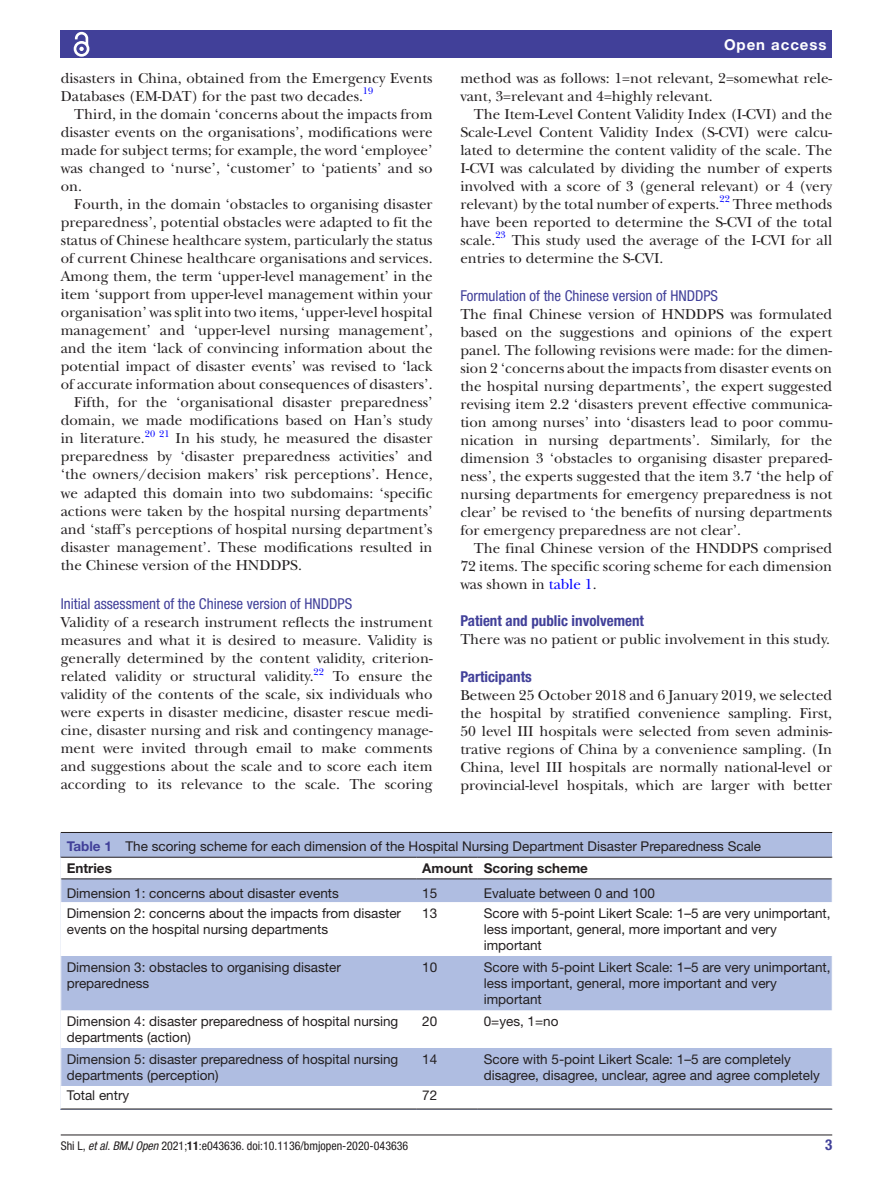
<style>
.page{position:relative;width:893px;height:1191px;background:#fff}
.page>*{position:absolute;margin:0;border:0;box-sizing:border-box;transform-origin:0 0}
.t1{font:15px/18px "New Baskerville";color:#231f20;text-align:justify}
.t2{font:condensed 15px "Helvetica Neue LT Std";color:#414099}
.t3{font:700 condensed 15px "Helvetica Neue LT Std";color:#414099}
.t4{font:700 15px "Helvetica Neue LT Std";letter-spacing:.065em;color:#fff}
.t5{font:13.5px/16.2px "Helvetica Neue LT Std";color:#231f20}
.t6{font:700 13.5px "Helvetica Neue LT Std";color:#231f20}
.t7{font:condensed 12px "Helvetica Neue LT Std";color:#231f20}
.t8{font:9.9px "New Baskerville";color:#00f}
.s1{color:#00f}
.s2{font-weight:700;color:#414099}
.s3{font-weight:700}
.s4{font-style:italic}
</style>
<div class="page">
<hr style="left:61px;top:1134px;width:771px;height:1px;background:#231f20">
<div style="left:61px;top:31px;width:771px;height:27px;background:#414099"></div>
<svg style="left:73px;top:31px;width:17px;height:26px"></svg>
<div style="left:61px;top:833px;width:771px;height:276px;background:#afbde1"></div>
<hr style="left:61px;top:832px;width:771px;height:1px;background:#231f20">
<div style="left:61px;top:858px;width:771px;height:250px;background:#fff"></div>
<svg style="left:61px;top:879px;width:771px;height:206px"></svg>
<hr style="left:61px;top:857px;width:355px;height:1px;background:#231f20">
<hr style="left:61px;top:878px;width:355px;height:1px;background:#231f20">
<hr style="left:416px;top:857px;width:62px;height:1px;background:#231f20">
<hr style="left:416px;top:878px;width:62px;height:1px;background:#231f20">
<hr style="left:478px;top:857px;width:354px;height:1px;background:#231f20">
<hr style="left:478px;top:878px;width:354px;height:1px;background:#231f20">
<hr style="left:61px;top:1108px;width:355px;height:1px;background:#231f20">
<hr style="left:416px;top:1108px;width:62px;height:1px;background:#231f20">
<hr style="left:478px;top:1108px;width:354px;height:1px;background:#231f20">
<svg style="left:60px;top:857px;width:1px;height:45px"></svg>
<svg style="left:60px;top:1085px;width:1px;height:23px"></svg>
<p class="t1" style="left:61px;top:69px;width:373px">disasters in China, obtained from the Emergency Events<br>Databases (EM-DAT) for the past two decades.</p>
<p class="t8" style="left:363px;top:85px;width:12px">19</p>
<p class="t1" style="left:61px;top:105px;width:373px;text-indent:14px">Third, in the domain ‘concerns about the impacts from disaster events on the organisations’, modifications were made for subject terms; for example, the word ‘employee’ was changed to ‘nurse’, ‘customer’ to ‘patients’ and so on.</p>
<p class="t1" style="left:74px;top:195px;width:360px">Fourth, in the domain ‘obstacles to organising disaster</p>
<p class="t1" style="left:61px;top:213px;width:373px">preparedness’, potential obstacles were adapted to fit the</p>
<p class="t1" style="left:61px;top:231px;width:373px">status of Chinese healthcare system, particularly the status</p>
<p class="t1" style="left:61px;top:249px;width:373px">of current Chinese healthcare organisations and services.</p>
<p class="t1" style="left:61px;top:267px;width:373px">Among them, the term ‘upper-level management’ in the</p>
<p class="t1" style="left:61px;top:285px;width:373px">item ‘support from upper-level management within your</p>
<p class="t1" style="left:61px;top:303px;width:373px">organisation’ was split into two items, ‘upper-level hospital</p>
<p class="t1" style="left:61px;top:321px;width:373px">management’ and ‘upper-level nursing management’,</p>
<p class="t1" style="left:61px;top:339px;width:373px">and the item ‘lack of convincing information about the</p>
<p class="t1" style="left:61px;top:357px;width:373px">potential impact of disaster events’ was revised to ‘lack</p>
<p class="t1" style="left:61px;top:375px;width:373px">of accurate information about consequences of disasters’.</p>
<p class="t1" style="left:74px;top:393px;width:360px">Fifth, for the ‘organisational disaster preparedness’</p>
<p class="t1" style="left:61px;top:412px;width:373px">domain, we made modifications based on Han’s study</p>
<p class="t1" style="left:61px;top:430px;width:86px">in literature.</p>
<p class="t8" style="left:145px;top:428px;width:26px">20 21</p>
<p class="t1" style="left:61px;top:430px;width:373px;text-indent:115px">In his study, he measured the disaster preparedness by ‘disaster preparedness activities’ and ‘the owners/decision makers’ risk perceptions’. Hence, we adapted this domain into two subdomains: ‘specific actions were taken by the hospital nursing departments’ and ‘staff’s perceptions of hospital nursing department’s disaster management’. These modifications resulted in the Chinese version of the HNDDPS.</p>
<p class="t2" style="left:61px;top:595px;width:293px">Initial assessment of the Chinese version of HNDDPS</p>
<p class="t1" style="left:61px;top:613px;width:373px">Validity of a research instrument reflects the instrument measures and what it is desired to measure. Validity is generally determined by the content validity, criterion&shy;related validity or structural validity.<sup>22</sup></p>
<p class="t1" style="left:61px;top:667px;width:373px;text-indent:272px">To ensure the validity of the contents of the scale, six individuals who were experts in disaster medicine, disaster rescue medi&shy;cine, disaster nursing and risk and contingency manage&shy;ment were invited through email to make comments and suggestions about the scale and to score each item according to its relevance to the scale. The scoring</p>
<p class="t4" style="left:724px;top:35px;width:104px">Open access</p>
<p class="t1" style="left:460px;top:69px;width:373px">method was as follows: 1=not relevant, 2=somewhat rele&shy;vant, 3=relevant and 4=highly relevant.</p>
<p class="t1" style="left:460px;top:105px;width:373px;text-indent:14px">The Item-Level Content Validity Index (I-CVI) and the Scale-Level Content Validity Index (S-CVI) were calcu&shy;lated to determine the content validity of the scale. The I-CVI was calculated by dividing the number of experts involved with a score of 3 (general relevant) or 4 (very relevant) by the total number of experts.</p>
<p class="t8" style="left:719px;top:193px;width:12px">22</p>
<p class="t1" style="left:460px;top:195px;width:373px;text-indent:272px">Three methods have been reported to determine the S-CVI of the total scale.</p>
<p class="t8" style="left:495px;top:229px;width:12px">23</p>
<p class="t1" style="left:460px;top:231px;width:373px;text-indent:51px">This study used the average of the I-CVI for all entries to determine the S-CVI.</p>
<p class="t2" style="left:460px;top:286px;width:259px">Formulation of the Chinese version of HNDDPS</p>
<p class="t1" style="left:460px;top:305px;width:373px">The final Chinese version of HNDDPS was formulated based on the suggestions and opinions of the expert panel. The following revisions were made: for the dimen&shy;sion 2 ‘concerns about the impacts from disaster events on the hospital nursing departments’, the expert suggested revising item 2.2 ‘disasters prevent effective communica&shy;tion among nurses’ into ‘disasters lead to poor commu&shy;nication in nursing departments’. Similarly, for the dimension 3 ‘obstacles to organising disaster prepared&shy;ness’, the experts suggested that the item 3.7 ‘the help of nursing departments for emergency preparedness is not clear’ be revised to ‘the benefits of nursing departments for emergency preparedness are not clear’.</p>
<p class="t1" style="left:460px;top:539px;width:373px;text-indent:14px">The final Chinese version of the HNDDPS comprised 72 items. The specific scoring scheme for each dimension was shown in <span class="s1">table 1</span>.</p>
<p class="t3" style="left:460px;top:612px;width:185px">Patient and public involvement</p>
<p class="t1" style="left:460px;top:630px;width:371px">There was no patient or public involvement in this study.</p>
<p class="t3" style="left:460px;top:667px;width:73px">Participants</p>
<p class="t1" style="left:460px;top:686px;width:373px">Between 25 October 2018 and 6 January 2019, we selected the hospital by stratified convenience sampling. First, 50 level III hospitals were selected from seven adminis&shy;trative regions of China by a convenience sampling. (In China, level III hospitals are normally national-level or provincial-level hospitals, which are larger with better</p>
<p class="t5" style="left:67px;top:835px;width:696px;line-height:22px"><span class="s2">Table 1</span> The scoring scheme for each dimension of the Hospital Nursing Department Disaster Preparedness Scale<br><span class="s3">Entries</span></p>
<p class="t6" style="left:422px;top:859px;width:167px">Amount Scoring scheme</p>
<p class="t5" style="left:67px;top:884px;width:274px">Dimension 1: concerns about disaster events</p>
<p class="t5" style="left:422px;top:884px;width:17px">15</p>
<p class="t5" style="left:484px;top:884px;width:173px">Evaluate between 0 and 100</p>
<p class="t5" style="left:67px;top:904px;width:336px">Dimension 2: concerns about the impacts from disaster events on the hospital nursing departments</p>
<p class="t5" style="left:422px;top:904px;width:17px">13</p>
<p class="t5" style="left:484px;top:904px;width:348px">Score with 5-point Likert Scale: 1–5 are very unimportant, less important, general, more important and very important</p>
<p class="t5" style="left:67px;top:958px;width:276px">Dimension 3: obstacles to organising disaster preparedness</p>
<p class="t5" style="left:422px;top:958px;width:17px">10</p>
<p class="t5" style="left:484px;top:958px;width:348px">Score with 5-point Likert Scale: 1–5 are very unimportant, less important, general, more important and very important</p>
<p class="t5" style="left:67px;top:1012px;width:333px">Dimension 4: disaster preparedness of hospital nursing departments (action)</p>
<p class="t5" style="left:422px;top:1012px;width:17px">20</p>
<p class="t5" style="left:484px;top:1012px;width:76px">0=yes, 1=no</p>
<p class="t5" style="left:67px;top:1050px;width:333px">Dimension 5: disaster preparedness of hospital nursing departments (perception)</p>
<p class="t5" style="left:422px;top:1050px;width:17px">14</p>
<p class="t5" style="left:484px;top:1050px;width:338px">Score with 5-point Likert Scale: 1–5 are completely disagree, disagree, unclear, agree and agree completely</p>
<p class="t5" style="left:67px;top:1087px;width:64px">Total entry</p>
<p class="t5" style="left:422px;top:1087px;width:17px">72</p>
<p class="t7" style="left:61px;top:1138px;width:349px">Shi L, <span class="s4">et al</span>. <span class="s4">BMJ Open</span> 2021;<span class="s3">11</span>:e043636. doi:10.1136/bmjopen-2020-043636</p>
<p class="t3" style="left:825px;top:1135px;width:9px">3</p>
</div>
